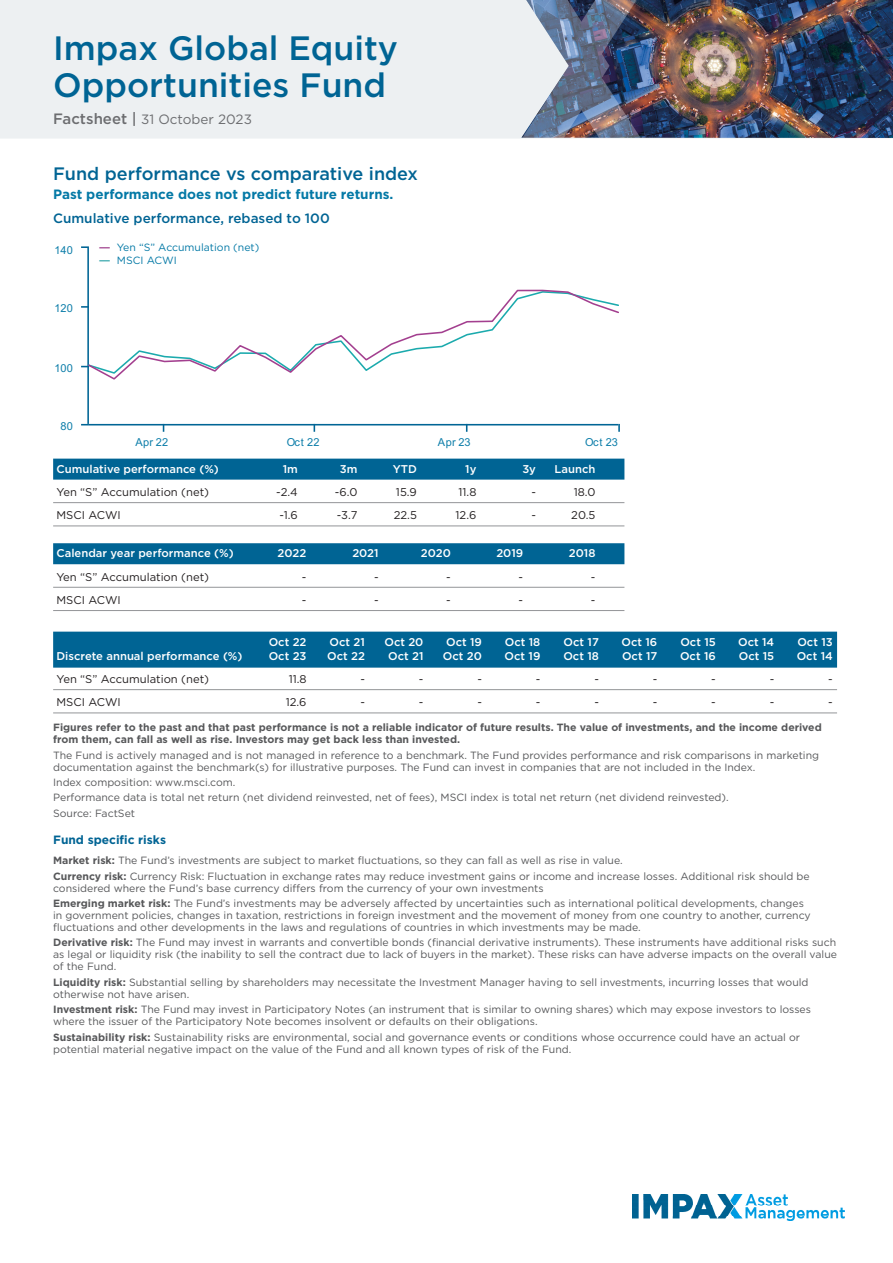
<style>
.page{position:relative;width:893px;height:1263px;background:#fff}
.page>*{position:absolute;margin:0;border:0;box-sizing:border-box;transform-origin:0 0}
.t1{font:500 33.75px/36.9px "Gotham";color:#006494}
.t2{font:500 18px "Gotham";color:#006494}
.t3{font:700 13.5px "Gotham";color:#0479a6}
.t4{font:500 13.5px "Gotham";color:#006494}
.t5{font:13.5px "Gotham";color:#6c6d70}
.t6{font:700 12px "Gotham";color:#006494}
.t7{font:500 11.25px "Gotham";color:#fff}
.t8{font:11.25px "Gotham";color:#231f20}
.t9{font:10.95px "Arial";letter-spacing:.015em;color:#0c7da9}
.t10{font:10.5px/12px "Gotham";color:#57585a}
.t11{font:700 10.5px/12px "Gotham";color:#57585a}
.t12{font:10.5px "Gotham";color:#0479a6}
.s1{font-weight:500;font-size:15px}
.s2{font-weight:700;color:#b063a1}
.s3{font-weight:700;color:#5cb7bb}
.s4{font-weight:700}
</style>
<div class="page">
<div style="left:0;top:0;width:893px;height:139px;background:#edf0f2"></div>
<img style="left:521px;top:0;width:372px;height:138px">
<img style="left:522px;top:0;width:118px;height:138px">
<img style="left:632px;top:1195px;width:212px;height:26px">
<div style="left:53px;top:459px;width:571px;height:21px;background:#006494"></div>
<hr style="left:53px;top:502px;width:571px;height:1px;background:#939598">
<hr style="left:53px;top:526px;width:571px;height:1px;background:#939598">
<div style="left:53px;top:543px;width:571px;height:21px;background:#006494"></div>
<hr style="left:53px;top:587px;width:571px;height:1px;background:#939598">
<hr style="left:53px;top:610px;width:571px;height:1px;background:#939598">
<div style="left:53px;top:632px;width:784px;height:36px;background:#006494"></div>
<hr style="left:53px;top:689px;width:784px;height:1px;background:#939598">
<hr style="left:53px;top:713px;width:784px;height:1px;background:#939598">
<svg style="left:81px;top:246px;width:8px;height:2px"></svg>
<hr style="left:87px;top:248px;width:2px;height:176px;background:#006595">
<svg style="left:618px;top:424px;width:2px;height:8px"></svg>
<hr style="left:89px;top:424px;width:529px;height:1px;background:#006595">
<svg style="left:89px;top:289px;width:529px;height:91px"></svg>
<h1 class="t1" style="left:53px;top:29px;width:346px">Impax Global Equity<br>Opportunities Fund</h1>
<p class="t5" style="left:53px;top:110px;width:200px"><span class="s1">Factsheet |</span> 31 October 2023</p>
<h2 class="t2" style="left:53px;top:162px;width:366px">Fund performance vs comparative index</h2>
<p class="t3" style="left:53px;top:185px;width:342px">Past performance does not predict future returns.</p>
<p class="t4" style="left:53px;top:210px;width:278px">Cumulative performance, rebased to 100</p>
<p class="t9" style="left:54px;top:246px;width:20px">140</p>
<p class="t9" style="left:54px;top:304px;width:20px">120</p>
<p class="t9" style="left:54px;top:364px;width:20px">100</p>
<p class="t9" style="left:61px;top:422px;width:14px">80</p>
<p class="t12" style="left:99px;top:240px;width:162px"><span class="s2">—</span> Yen “S” Accumulation (net)</p>
<p class="t12" style="left:99px;top:254px;width:80px"><span class="s3">—</span> MSCI ACWI</p>
<p class="t9" style="left:135px;top:438px;width:34px">Apr 22</p>
<p class="t9" style="left:287px;top:438px;width:34px">Oct 22</p>
<p class="t9" style="left:438px;top:438px;width:34px">Apr 23</p>
<p class="t9" style="left:585px;top:438px;width:34px">Oct 23</p>
<p class="t7" style="left:57px;top:461px;width:164px">Cumulative performance (%)</p>
<p class="t7" style="left:283px;top:461px;width:17px">1m</p>
<p class="t7" style="left:340px;top:461px;width:19px">3m</p>
<p class="t7" style="left:393px;top:461px;width:26px">YTD</p>
<p class="t7" style="left:465px;top:461px;width:13px">1y</p>
<p class="t7" style="left:522px;top:461px;width:15px">3y</p>
<p class="t7" style="left:555px;top:461px;width:42px">Launch</p>
<p class="t8" style="left:57px;top:485px;width:154px">Yen “S” Accumulation (net)</p>
<p class="t8" style="left:276px;top:485px;width:44px">‑2.4 ‑</p>
<p class="t8" style="left:340px;top:485px;width:19px">6.0</p>
<p class="t8" style="left:396px;top:485px;width:22px">15.9</p>
<p class="t8" style="left:459px;top:485px;width:19px">11.8</p>
<p class="t8" style="left:531px;top:485px;width:6px">-</p>
<p class="t8" style="left:574px;top:485px;width:23px">18.0</p>
<p class="t8" style="left:57px;top:508px;width:66px">MSCI ACWI</p>
<p class="t8" style="left:280px;top:508px;width:41px">‑1.6 ‑</p>
<p class="t8" style="left:341px;top:508px;width:18px">3.7</p>
<p class="t8" style="left:394px;top:508px;width:25px">22.5</p>
<p class="t8" style="left:456px;top:508px;width:22px">12.6</p>
<p class="t8" style="left:531px;top:508px;width:6px">-</p>
<p class="t8" style="left:571px;top:508px;width:26px">20.5</p>
<p class="t7" style="left:56px;top:546px;width:179px">Calendar year performance (%)</p>
<p class="t7" style="left:278px;top:546px;width:30px">2022</p>
<p class="t7" style="left:352px;top:546px;width:28px">2021</p>
<p class="t7" style="left:421px;top:546px;width:31px">2020</p>
<p class="t7" style="left:496px;top:546px;width:28px">2019</p>
<p class="t7" style="left:569px;top:546px;width:28px">2018</p>
<p class="t8" style="left:56px;top:570px;width:154px">Yen “S” Accumulation (net)</p>
<p class="t8" style="left:302px;top:570px;width:6px">-</p>
<p class="t8" style="left:374px;top:570px;width:6px">-</p>
<p class="t8" style="left:446px;top:570px;width:6px">-</p>
<p class="t8" style="left:519px;top:570px;width:6px">-</p>
<p class="t8" style="left:591px;top:570px;width:6px">-</p>
<p class="t8" style="left:56px;top:593px;width:66px">MSCI ACWI</p>
<p class="t8" style="left:302px;top:593px;width:6px">-</p>
<p class="t8" style="left:374px;top:593px;width:6px">-</p>
<p class="t8" style="left:446px;top:593px;width:6px">-</p>
<p class="t8" style="left:519px;top:593px;width:6px">-</p>
<p class="t8" style="left:591px;top:593px;width:6px">-</p>
<p class="t7" style="left:269px;top:635px;width:39px">Oct 22</p>
<p class="t7" style="left:330px;top:635px;width:37px">Oct 21</p>
<p class="t7" style="left:384px;top:635px;width:41px">Oct 20</p>
<p class="t7" style="left:446px;top:635px;width:37px">Oct 19</p>
<p class="t7" style="left:505px;top:635px;width:37px">Oct 18</p>
<p class="t7" style="left:564px;top:635px;width:37px">Oct 17</p>
<p class="t7" style="left:621px;top:635px;width:37px">Oct 16</p>
<p class="t7" style="left:680px;top:635px;width:37px">Oct 15</p>
<p class="t7" style="left:738px;top:635px;width:38px">Oct 14</p>
<p class="t7" style="left:797px;top:635px;width:37px">Oct 13</p>
<p class="t7" style="left:57px;top:648px;width:187px">Discrete annual performance (%)</p>
<p class="t7" style="left:269px;top:648px;width:39px">Oct 23</p>
<p class="t7" style="left:327px;top:648px;width:39px">Oct 22</p>
<p class="t7" style="left:388px;top:648px;width:37px">Oct 21</p>
<p class="t7" style="left:443px;top:648px;width:41px">Oct 20</p>
<p class="t7" style="left:505px;top:648px;width:37px">Oct 19</p>
<p class="t7" style="left:563px;top:648px;width:37px">Oct 18</p>
<p class="t7" style="left:622px;top:648px;width:37px">Oct 17</p>
<p class="t7" style="left:680px;top:648px;width:37px">Oct 16</p>
<p class="t7" style="left:739px;top:648px;width:37px">Oct 15</p>
<p class="t7" style="left:797px;top:648px;width:38px">Oct 14</p>
<p class="t8" style="left:57px;top:672px;width:154px">Yen “S” Accumulation (net)</p>
<p class="t8" style="left:289px;top:672px;width:19px">11.8</p>
<p class="t8" style="left:360px;top:672px;width:6px">-</p>
<p class="t8" style="left:419px;top:672px;width:6px">-</p>
<p class="t8" style="left:477px;top:672px;width:6px">-</p>
<p class="t8" style="left:536px;top:672px;width:6px">-</p>
<p class="t8" style="left:594px;top:672px;width:6px">-</p>
<p class="t8" style="left:653px;top:672px;width:6px">-</p>
<p class="t8" style="left:711px;top:672px;width:6px">-</p>
<p class="t8" style="left:770px;top:672px;width:6px">-</p>
<p class="t8" style="left:828px;top:672px;width:6px">-</p>
<p class="t8" style="left:57px;top:695px;width:66px">MSCI ACWI</p>
<p class="t8" style="left:286px;top:695px;width:22px">12.6</p>
<p class="t8" style="left:360px;top:695px;width:6px">-</p>
<p class="t8" style="left:419px;top:695px;width:6px">-</p>
<p class="t8" style="left:477px;top:695px;width:6px">-</p>
<p class="t8" style="left:536px;top:695px;width:6px">-</p>
<p class="t8" style="left:594px;top:695px;width:6px">-</p>
<p class="t8" style="left:653px;top:695px;width:6px">-</p>
<p class="t8" style="left:711px;top:695px;width:6px">-</p>
<p class="t8" style="left:770px;top:695px;width:6px">-</p>
<p class="t8" style="left:828px;top:695px;width:6px">-</p>
<p class="t11" style="left:53px;top:721px;width:770px">Figures refer to the past and that past performance is not a reliable indicator of future results. The value of investments, and the income derived from them, can fall as well as rise. Investors may get back less than invested.</p>
<p class="t10" style="left:53px;top:749px;width:767px">The Fund is actively managed and is not managed in reference to a benchmark. The Fund provides performance and risk comparisons in marketing documentation against the benchmark(s) for illustrative purposes. The Fund can invest in companies that are not included in the Index.</p>
<p class="t10" style="left:53px;top:774px;width:677px;line-height:15.5px">Index composition: www.msci.com.<br>Performance data is total net return (net dividend reinvested, net of fees), MSCI index is total net return (net dividend reinvested).<br>Source: FactSet</p>
<p class="t6" style="left:53px;top:831px;width:114px">Fund specific risks</p>
<p class="t10" style="left:53px;top:852px;width:758px;line-height:15.5px"><span class="s4">Market risk:</span> The Fund’s investments are subject to market fluctuations, so they can fall as well as rise in value.<br><span class="s4">Currency risk:</span> Currency Risk: Fluctuation in exchange rates may reduce investment gains or income and increase losses. Additional risk should be</p>
<p class="t10" style="left:53px;top:880px;width:752px;line-height:15.5px">considered where the Fund’s base currency differs from the currency of your own investments<br><span class="s4">Emerging market risk:</span> The Fund’s investments may be adversely affected by uncertainties such as international political developments, changes</p>
<p class="t10" style="left:53px;top:909px;width:759px">in government policies, changes in taxation, restrictions in foreign investment and the movement of money from one country to another, currency fluctuations and other developments in the laws and regulations of countries in which investments may be made.</p>
<p class="t10" style="left:53px;top:936px;width:785px;text-align:justify"><span class="s4">Derivative risk:</span> The Fund may invest in warrants and convertible bonds (financial derivative instruments). These instruments have additional risks such as legal or liquidity risk (the inability to sell the contract due to lack of buyers in the market). These risks can have adverse impacts on the overall value of the Fund.</p>
<p class="t10" style="left:53px;top:976px;width:757px"><span class="s4">Liquidity risk:</span> Substantial selling by shareholders may necessitate the Investment Manager having to sell investments, incurring losses that would otherwise not have arisen.</p>
<p class="t10" style="left:53px;top:1003px;width:759px"><span class="s4">Investment risk:</span> The Fund may invest in Participatory Notes (an instrument that is similar to owning shares) which may expose investors to losses where the issuer of the Participatory Note becomes insolvent or defaults on their obligations.</p>
<p class="t10" style="left:53px;top:1031px;width:748px"><span class="s4">Sustainability risk:</span> Sustainability risks are environmental, social and governance events or conditions whose occurrence could have an actual or potential material negative impact on the value of the Fund and all known types of risk of the Fund.</p>
</div>
